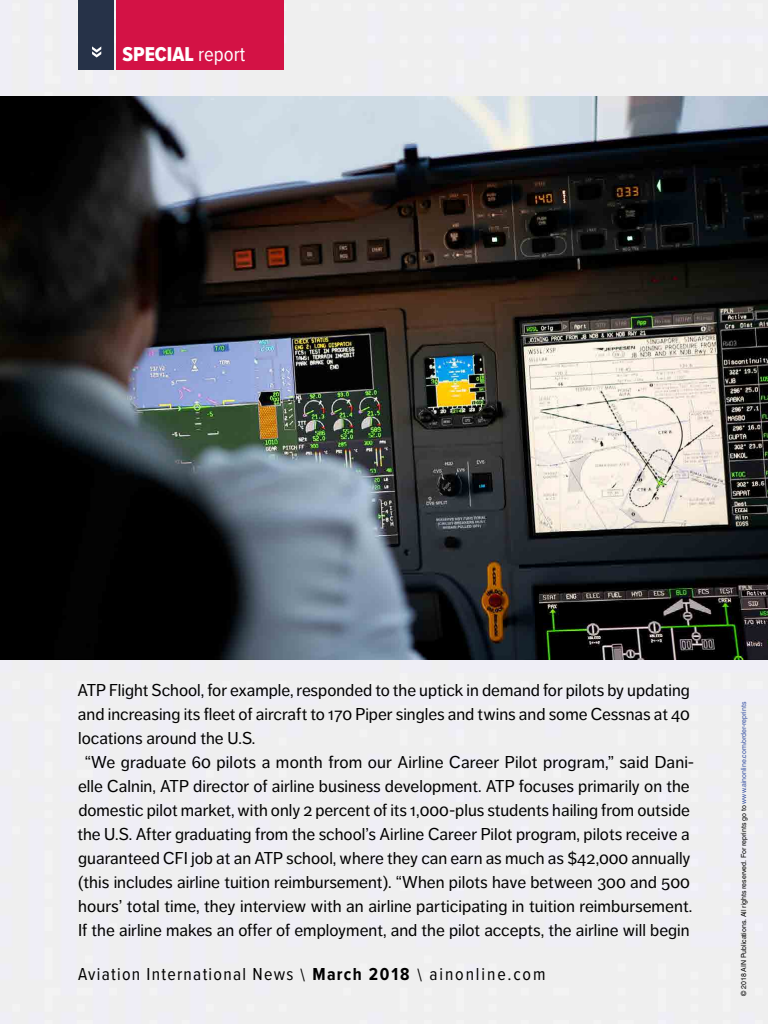
<style>
.page{position:relative;width:768px;height:1024px;background:#efefef}
.page>*{position:absolute;margin:0;border:0;box-sizing:border-box;transform-origin:0 0}
.t1{font:20.8px "Proxima Nova Cond Extrabld";color:#fff}
.t2{font:18px "Proxima Nova Cond";letter-spacing:.07em;color:#000}
.t3{font:17px "Dagny Pro";color:#000}
.t4{font:7px "Helvetica LT Std";letter-spacing:-.005em;color:#000}
.s1{font-family:"Proxima Nova Cond"}
.s2{font-weight:700}
.s3{color:#3953a4}
</style>
<div class="page">
<div style="left:78px;top:0;width:36px;height:70px;background:#263248"></div>
<div style="left:116px;top:0;width:167px;height:70px;background:#d31245"></div>
<svg style="left:92px;top:46px;width:9px;height:12px"></svg>
<img style="left:0;top:96px;width:768px;height:564px">
<p class="t1" style="left:123px;top:38px;width:124px">SPECIAL <span class="s1">report</span></p>
<p class="t3" style="left:77px;top:680px;width:614px">ATP Flight School, for example, responded to the uptick in demand for pilots by updating</p>
<p class="t3" style="left:78px;top:704px;width:614px">and increasing its fleet of aircraft to 170 Piper singles and twins and some Cessnas at 40</p>
<p class="t3" style="left:78px;top:728px;width:179px">locations around the U.S.</p>
<p class="t3" style="left:85px;top:752px;width:611px">“We graduate 60 pilots a month from our Airline Career Pilot program,” said Dani-</p>
<p class="t3" style="left:78px;top:776px;width:613px">elle Calnin, ATP director of airline business development. ATP focuses primarily on the</p>
<p class="t3" style="left:78px;top:800px;width:613px">domestic pilot market, with only 2 percent of its 1,000-plus students hailing from outside</p>
<p class="t3" style="left:77px;top:824px;width:614px">the U.S. After graduating from the school’s Airline Career Pilot program, pilots receive a</p>
<p class="t3" style="left:78px;top:848px;width:614px">guaranteed CFI job at an ATP school, where they can earn as much as $42,000 annually</p>
<p class="t3" style="left:78px;top:872px;width:613px">(this includes airline tuition reimbursement). “When pilots have between 300 and 500</p>
<p class="t3" style="left:78px;top:896px;width:616px">hours’ total time, they interview with an airline participating in tuition reimbursement.</p>
<p class="t3" style="left:78px;top:920px;width:613px">If the airline makes an offer of employment, and the pilot accepts, the airline will begin</p>
<p class="t2" style="left:78px;top:961px;width:469px">Aviation International News \ <span class="s2">March 2018</span> \ ainonline.com</p>
<p class="t4" style="left:740px;top:996px;width:296px;rotate:-90deg">© 2018 AIN Publications. All rights reserved. For reprints go to <span class="s3">www.ainonline.com/order-reprints</span></p>
</div>
